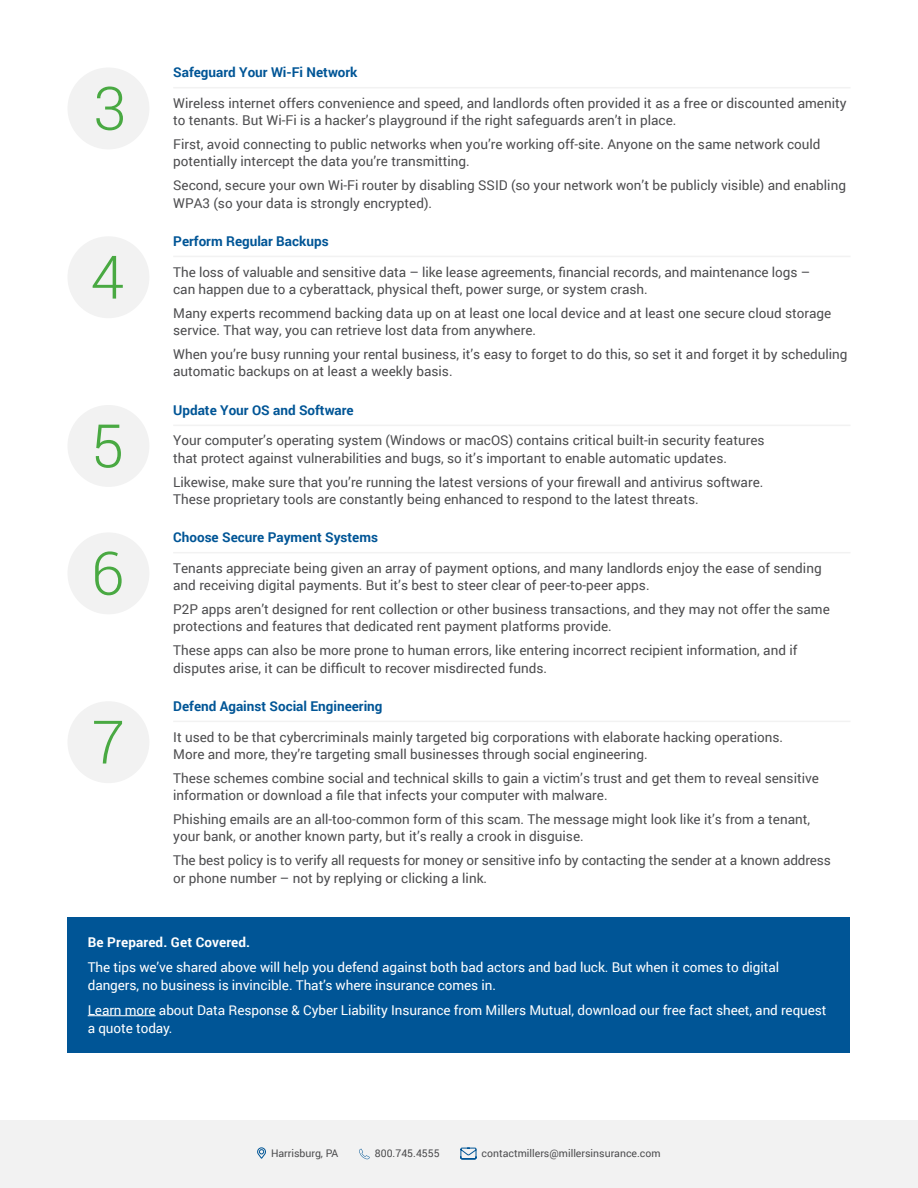
<style>
.page{position:relative;width:918px;height:1188px;background:#fff}
.page>*{position:absolute;margin:0;border:0;box-sizing:border-box;transform-origin:0 0}
.t1{font:300 60px/127.5px "Roboto";color:#49a942}
.t2{font:13.5px/17.2px "Roboto";color:#4d4d4f}
.t3{font:13.5px/18px "Roboto";letter-spacing:-.005em;color:#fff}
.t4{font:700 13.5px "Roboto";color:#005596}
.t5{font:700 13.5px "Roboto";letter-spacing:.01em;color:#fff}
.t6{font:10.5px "Roboto";color:#4d4d4f}
</style>
<div class="page">
<hr style="left:173px;top:721px;width:677px;height:1px;background:#f2f2f2">
<div style="left:67px;top:405px;width:82px;height:82px;background:#f2f2f2;border-radius:50%"></div>
<div style="left:67px;top:532px;width:82px;height:82px;background:#f2f2f2;border-radius:50%"></div>
<div style="left:67px;top:701px;width:82px;height:82px;background:#f2f2f2;border-radius:50%"></div>
<div style="left:67px;top:236px;width:82px;height:82px;background:#f2f2f2;border-radius:50%"></div>
<div style="left:68px;top:917px;width:782px;height:136px;background:#005596"></div>
<hr style="left:88px;top:1015px;width:68px;height:1px;background:#fff">
<hr style="left:173px;top:552px;width:677px;height:1px;background:#f2f2f2">
<hr style="left:173px;top:425px;width:677px;height:1px;background:#f2f2f2">
<hr style="left:173px;top:256px;width:677px;height:1px;background:#f2f2f2">
<hr style="left:173px;top:87px;width:677px;height:1px;background:#f2f2f2">
<div style="left:67px;top:68px;width:82px;height:81px;background:#f2f2f2;border-radius:50%"></div>
<div style="left:0;top:1120px;width:918px;height:68px;background:#f2f2f2"></div>
<svg style="left:257px;top:1147px;width:9px;height:12px"></svg>
<svg style="left:359px;top:1149px;width:11px;height:10px"></svg>
<svg style="left:460px;top:1147px;width:17px;height:13px"></svg>
<h1 class="t1" style="left:93px;top:43px;width:35px">3</h1>
<h1 class="t1" style="left:91px;top:212px;width:35px">4</h1>
<h1 class="t1" style="left:91px;top:380px;width:35px">5<br>6</h1>
<h1 class="t1" style="left:92px;top:676px;width:35px">7</h1>
<p class="t4" style="left:173px;top:63px;width:186px">Safeguard Your Wi-Fi Network</p>
<p class="t2" style="left:173px;top:94px;width:675px">Wireless internet offers convenience and speed, and landlords often provided it as a free or discounted amenity to tenants. But Wi-Fi is a hacker’s playground if the right safeguards aren’t in place.</p>
<p class="t2" style="left:173px;top:135px;width:649px">First, avoid connecting to public networks when you’re working off-site. Anyone on the same network could potentially intercept the data you’re transmitting.</p>
<p class="t2" style="left:173px;top:176px;width:674px">Second, secure your own Wi-Fi router by disabling SSID (so your network won’t be publicly visible) and enabling<br>WPA3 (so your data is strongly encrypted).</p>
<p class="t4" style="left:173px;top:232px;width:157px">Perform Regular Backups</p>
<p class="t2" style="left:173px;top:263px;width:638px">The loss of valuable and sensitive data – like lease agreements, financial records, and maintenance logs – can happen due to a cyberattack, physical theft, power surge, or system crash.</p>
<p class="t2" style="left:173px;top:304px;width:660px">Many experts recommend backing data up on at least one local device and at least one secure cloud storage service. That way, you can retrieve lost data from anywhere.</p>
<p class="t2" style="left:173px;top:345px;width:676px">When you’re busy running your rental business, it’s easy to forget to do this, so set it and forget it by scheduling automatic backups on at least a weekly basis.</p>
<p class="t4" style="left:173px;top:400px;width:182px">Update Your OS and Software</p>
<p class="t2" style="left:173px;top:431px;width:593px">Your computer’s operating system (Windows or macOS) contains critical built-in security features that protect against vulnerabilities and bugs, so it’s important to enable automatic updates.</p>
<p class="t2" style="left:173px;top:473px;width:592px">Likewise, make sure that you’re running the latest versions of your firewall and antivirus software.<br>These proprietary tools are constantly being enhanced to respond to the latest threats.</p>
<p class="t4" style="left:173px;top:528px;width:206px">Choose Secure Payment Systems</p>
<p class="t2" style="left:173px;top:559px;width:650px">Tenants appreciate being given an array of payment options, and many landlords enjoy the ease of sending and receiving digital payments. But it’s best to steer clear of peer-to-peer apps.</p>
<p class="t2" style="left:173px;top:600px;width:658px">P2P apps aren’t designed for rent collection or other business transactions, and they may not offer the same protections and features that dedicated rent payment platforms provide.</p>
<p class="t2" style="left:173px;top:641px;width:626px">These apps can also be more prone to human errors, like entering incorrect recipient information, and if disputes arise, it can be difficult to recover misdirected funds.</p>
<p class="t4" style="left:173px;top:697px;width:211px">Defend Against Social Engineering</p>
<p class="t2" style="left:173px;top:728px;width:611px">It used to be that cybercriminals mainly targeted big corporations with elaborate hacking operations.<br>More and more, they’re targeting small businesses through social engineering.</p>
<p class="t2" style="left:173px;top:769px;width:647px">These schemes combine social and technical skills to gain a victim’s trust and get them to reveal sensitive information or download a file that infects your computer with malware.</p>
<p class="t2" style="left:173px;top:810px;width:638px">Phishing emails are an all-too-common form of this scam. The message might look like it’s from a tenant, your bank, or another known party, but it’s really a crook in disguise.</p>
<p class="t2" style="left:173px;top:851px;width:659px">The best policy is to verify all requests for money or sensitive info by contacting the sender at a known address or phone number – not by replying or clicking a link.</p>
<p class="t5" style="left:88px;top:933px;width:164px">Be Prepared. Get Covered.</p>
<p class="t3" style="left:88px;top:958px;width:693px">The tips we’ve shared above will help you defend against both bad actors and bad luck. But when it comes to digital dangers, no business is invincible. That’s where insurance comes in.</p>
<p class="t3" style="left:88px;top:1000px;width:740px">Learn more about Data Response &amp; Cyber Liability Insurance from Millers Mutual, download our free fact sheet, and request a quote today.</p>
<p class="t6" style="left:271px;top:1146px;width:69px">Harrisburg, PA</p>
<p class="t6" style="left:375px;top:1146px;width:66px">800.745.4555</p>
<p class="t6" style="left:482px;top:1146px;width:181px">contactmillers@millersinsurance.com</p>
</div>
